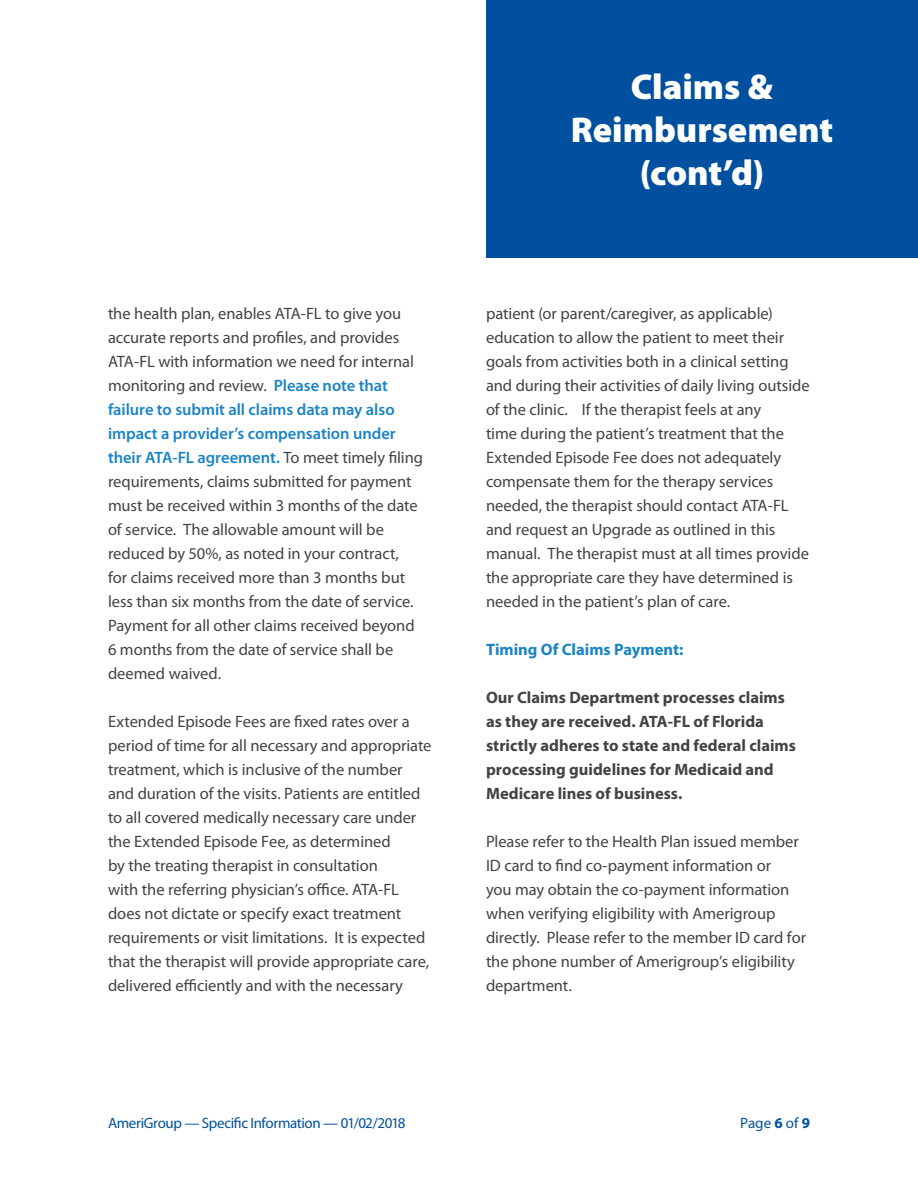
<style>
.page{position:relative;width:918px;height:1188px;background:#fff}
.page>*{position:absolute;margin:0;border:0;box-sizing:border-box;transform-origin:0 0}
.t1{font:900 36px/43.2px "Myriad Pro";color:#fff;text-align:center}
.t2{font:16.5px/24px "Myriad Pro";letter-spacing:-.005em;color:#444243}
.t3{font:700 16.5px/24px "Myriad Pro";color:#444243}
.t4{font:700 16.5px "Myriad Pro";color:#1b84c6}
.t5{font:15px "Myriad Pro";letter-spacing:-.025em;color:#01509f}
.s1{font-weight:600;color:#1b84c6}
.s2{font-weight:700}
</style>
<div class="page">
<div style="left:486px;top:0;width:432px;height:257px;background:#01509f"></div>
<p class="t2" style="left:108px;top:301px;width:317px">the health plan, enables ATA-FL to give you accurate reports and profiles, and provides ATA-FL with information we need for internal monitoring and review. <span class="s1">Please note that failure to submit all claims data may also impact a provider’s compensation under their ATA-FL agreement.</span> To meet timely filing requirements, claims submitted for payment must be received within 3 months of the date of service. The allowable amount will be reduced by 50%, as noted in your contract,<br>for claims received more than 3 months but less than six months from the date of service.<br>Payment for all other claims received beyond 6 months from the date of service shall be deemed waived.</p>
<p class="t2" style="left:108px;top:709px;width:325px">Extended Episode Fees are fixed rates over a period of time for all necessary and appropriate treatment, which is inclusive of the number and duration of the visits. Patients are entitled to all covered medically necessary care under the Extended Episode Fee, as determined<br>by the treating therapist in consultation<br>with the referring physician’s office. ATA-FL does not dictate or specify exact treatment requirements or visit limitations. It is expected that the therapist will provide appropriate care, delivered efficiently and with the necessary</p>
<p class="t1" style="left:571px;top:65px;width:264px">Claims &amp;<br>Reimbursement (cont’d)</p>
<p class="t2" style="left:486px;top:301px;width:325px">patient (or parent/caregiver, as applicable) education to allow the patient to meet their goals from activities both in a clinical setting and during their activities of daily living outside of the clinic. If the therapist feels at any<br>time during the patient’s treatment that the Extended Episode Fee does not adequately compensate them for the therapy services needed, the therapist should contact ATA-FL and request an Upgrade as outlined in this manual. The therapist must at all times provide the appropriate care they have determined is needed in the patient’s plan of care.</p>
<p class="t4" style="left:486px;top:638px;width:199px">Timing Of Claims Payment:</p>
<p class="t3" style="left:486px;top:684px;width:311px">Our Claims Department processes claims as they are received. ATA-FL of Florida strictly adheres to state and federal claims processing guidelines for Medicaid and Medicare lines of business.</p>
<p class="t2" style="left:486px;top:829px;width:322px">Please refer to the Health Plan issued member ID card to find co-payment information or<br>you may obtain the co-payment information when verifying eligibility with Amerigroup directly. Please refer to the member ID card for the phone number of Amerigroup’s eligibility department.</p>
<p class="t5" style="left:108px;top:1114px;width:299px">AmeriGroup — Specific Information — 01/02/2018</p>
<p class="t5" style="left:740px;top:1114px;width:71px">Page <span class="s2">6</span> of <span class="s2">9</span></p>
</div>
